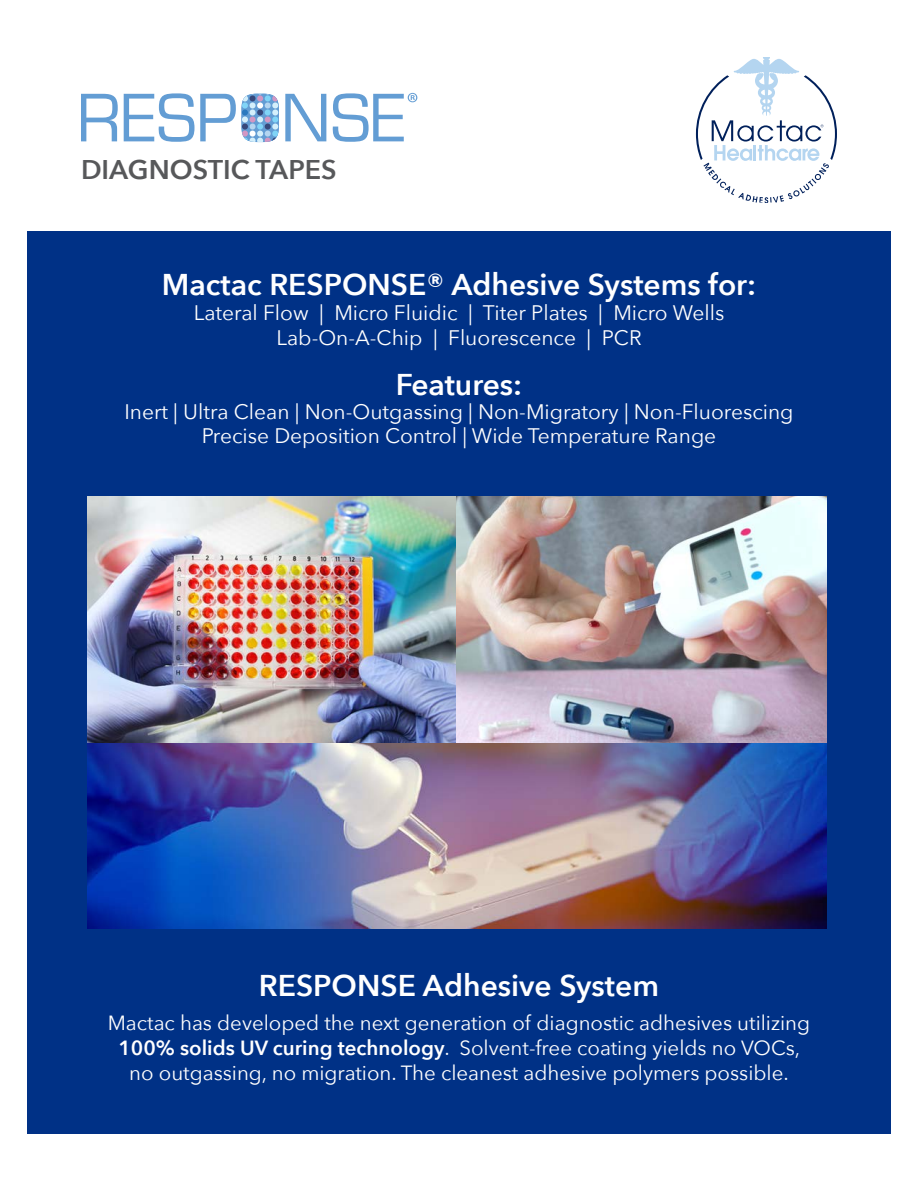
<style>
.page{position:relative;width:918px;height:1188px;background:#fff}
.page>*{position:absolute;margin:0;border:0;box-sizing:border-box;transform-origin:0 0}
.t1{font:600 30px "Avenir Next";color:#fff}
.t2{font:600 27px "Avenir Next";color:#57585a}
.t3{font:21px/25.2px "Avenir Next";color:#fff;text-align:center}
.t4{font:20.55px/24.6px "Avenir Next";color:#fff;text-align:center}
.s1{font-weight:600}
</style>
<div class="page">
<svg style="left:696px;top:58px;width:141px;height:145px"></svg>
<div style="left:27px;top:232px;width:864px;height:902px;background:#003186"></div>
<img style="left:88px;top:497px;width:738px;height:431px">
<svg style="left:241px;top:94px;width:38px;height:48px"></svg>
<svg style="left:81px;top:94px;width:37px;height:47px"></svg>
<svg style="left:124px;top:93px;width:70px;height:49px"></svg>
<svg style="left:200px;top:94px;width:36px;height:47px"></svg>
<svg style="left:242px;top:94px;width:36px;height:14px"></svg>
<div style="left:242px;top:109px;width:6px;height:7px;background:#2b79be;border-radius:50%"></div>
<div style="left:250px;top:109px;width:6px;height:7px;background:#d4effb;border-radius:50%"></div>
<div style="left:257px;top:109px;width:6px;height:7px;background:#36487b;border-radius:50%"></div>
<div style="left:265px;top:109px;width:6px;height:7px;background:#80d4f7;border-radius:50%"></div>
<div style="left:272px;top:109px;width:6px;height:7px;background:#d4effb;border-radius:50%"></div>
<svg style="left:242px;top:117px;width:36px;height:25px"></svg>
<svg style="left:285px;top:94px;width:41px;height:47px"></svg>
<svg style="left:332px;top:93px;width:85px;height:49px"></svg>
<h2 class="t2" style="left:81px;top:146px;width:257px">DIAGNOSTIC TAPES</h2>
<h1 class="t1" style="left:162px;top:258px;width:596px">Mactac RESPONSE® Adhesive Systems for:</h1>
<p class="t3" style="left:194px;top:299px;width:532px">Lateral Flow | Micro Fluidic | Titer Plates | Micro Wells<br>Lab-On-A-Chip | Fluorescence | PCR</p>
<h1 class="t1" style="left:396px;top:358px;width:128px">Features:</h1>
<p class="t3" style="left:124px;top:398px;width:671px;line-height:24.6px">Inert | Ultra Clean | Non-Outgassing | Non-Migratory | Non-Fluorescing<br>Precise Deposition Control | Wide Temperature Range</p>
<h1 class="t1" style="left:259px;top:959px;width:402px">RESPONSE Adhesive System</h1>
<p class="t4" style="left:108px;top:1010px;width:704px">Mactac has developed the next generation of diagnostic adhesives utilizing<br><span class="s1">100% solids UV curing technology</span>. Solvent-free coating yields no VOCs, no outgassing, no migration. The cleanest adhesive polymers possible.</p>
</div>
